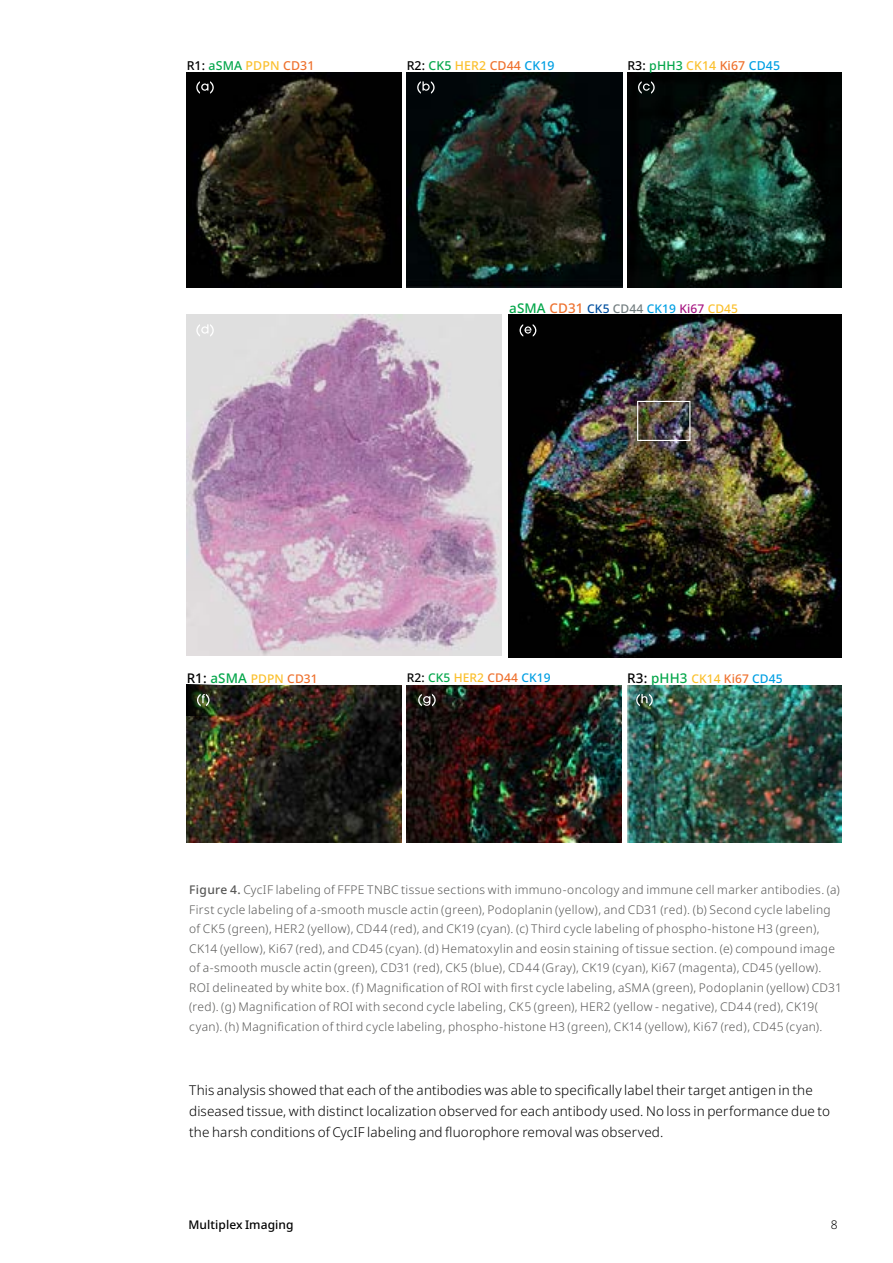
<style>
.page{position:relative;width:893px;height:1263px;background:#fff}
.page>*{position:absolute;margin:0;border:0;box-sizing:border-box;transform-origin:0 0}
.t1{font:300 13.5px/21px "Noto Sans";letter-spacing:.01em;color:#000}
.t2{font:500 13.35px "Noto Sans";letter-spacing:.01em;color:#04a64a}
.t3{font:500 12.3px "Noto Sans";letter-spacing:.01em;color:#04a64a}
.t4{font:500 12.3px "Noto Sans";letter-spacing:.01em;color:#fbc02d}
.t5{font:300 12px/19.5px "Noto Sans";letter-spacing:.03em;color:#575756}
.t6{font:500 12px "Noto Sans";letter-spacing:.01em;color:#fbc02d}
.t7{font:500 12px "Noto Sans";letter-spacing:.005em;color:#000}
.t8{font:300 12px "Noto Sans";color:#000}
.s1{color:#000}
.s2{color:#fbc02d}
.s3{color:#ee712e}
.s4{color:#04a64a}
.s5{color:#009fe3}
.s6{font-size:12px;color:#004f9f}
.s7{font-size:12px;color:#717c7e}
.s8{font-size:12px;color:#009fe3}
.s9{font-size:12px;color:#a71681}
.s10{font-size:12px;color:#fbc02d}
.s11{font-size:12px;color:#ee712e}
.s12{font-weight:500}
</style>
<div class="page">
<img style="left:187px;top:73px;width:214px;height:214px">
<img style="left:407px;top:73px;width:215px;height:214px">
<img style="left:627px;top:73px;width:215px;height:214px">
<img style="left:187px;top:685px;width:214px;height:157px">
<img style="left:407px;top:685px;width:214px;height:157px">
<img style="left:627px;top:685px;width:215px;height:157px">
<svg style="left:187px;top:684px;width:33px;height:32px"></svg>
<img style="left:508px;top:314px;width:334px;height:343px">
<div style="left:637px;top:401px;width:53px;height:40px;border:1px solid #fff"></div>
<img style="left:187px;top:314px;width:314px;height:342px">
<svg style="left:196px;top:81px;width:18px;height:13px"></svg>
<svg style="left:196px;top:324px;width:18px;height:13px"></svg>
<svg style="left:417px;top:81px;width:18px;height:13px"></svg>
<svg style="left:520px;top:324px;width:16px;height:13px"></svg>
<svg style="left:418px;top:694px;width:18px;height:12px"></svg>
<svg style="left:638px;top:81px;width:17px;height:13px"></svg>
<svg style="left:197px;top:694px;width:13px;height:12px"></svg>
<svg style="left:636px;top:694px;width:17px;height:12px"></svg>
<p class="t3" style="left:187px;top:58px;width:129px"><span class="s1">R1:</span> aSMA <span class="s2">PDPN</span> <span class="s3">CD31</span></p>
<p class="t4" style="left:407px;top:58px;width:149px"><span class="s1">R2:</span> <span class="s4">CK5</span> HER2 <span class="s3">CD44</span> <span class="s5">CK19</span></p>
<p class="t3" style="left:627px;top:58px;width:154px"><span class="s1">R3:</span> pHH3 <span class="s2">CK14</span> <span class="s3">Ki67</span> <span class="s5">CD45</span></p>
<p class="t2" style="left:509px;top:300px;width:230px">aSMA <span class="s3">CD31</span> <span class="s6">CK5</span> <span class="s7">CD44</span> <span class="s8">CK19</span> <span class="s9">Ki67</span> <span class="s10">CD45</span></p>
<p class="t2" style="left:187px;top:671px;width:133px"><span class="s1">R1:</span> aSMA <span class="s10">PDPN</span> <span class="s11">CD31</span></p>
<p class="t6" style="left:407px;top:670px;width:145px"><span class="s1">R2:</span> <span class="s4">CK5</span> HER2 <span class="s3">CD44</span> <span class="s5">CK19</span></p>
<p class="t2" style="left:627px;top:671px;width:157px"><span class="s1">R3:</span> pHH3 <span class="s10">CK14</span> <span class="s11">Ki67</span> <span class="s8">CD45</span></p>
<p class="t5" style="left:189px;top:880px;width:654px"><span class="s12">Figure 4.</span> CycIF labeling of FFPE TNBC tissue sections with immuno-oncology and immune cell marker antibodies. (a)<br>First cycle labeling of a-smooth muscle actin (green), Podoplanin (yellow), and CD31 (red). (b) Second cycle labeling of CK5 (green), HER2 (yellow), CD44 (red), and CK19 (cyan). (c) Third cycle labeling of phospho-histone H3 (green), CK14 (yellow), Ki67 (red), and CD45 (cyan). (d) Hematoxylin and eosin staining of tissue section. (e) compound image of a-smooth muscle actin (green), CD31 (red), CK5 (blue), CD44 (Gray), CK19 (cyan), Ki67 (magenta), CD45 (yellow).<br>ROI delineated by white box. (f) Magnification of ROI with first cycle labeling, aSMA (green), Podoplanin (yellow) CD31 (red). (g) Magnification of ROI with second cycle labeling, CK5 (green), HER2 (yellow - negative), CD44 (red), CK19( cyan). (h) Magnification of third cycle labeling, phospho-histone H3 (green), CK14 (yellow), Ki67 (red), CD45 (cyan).</p>
<p class="t1" style="left:189px;top:1080px;width:642px">This analysis showed that each of the antibodies was able to specifically label their target antigen in the diseased tissue, with distinct localization observed for each antibody used. No loss in performance due to the harsh conditions of CycIF labeling and fluorophore removal was observed.</p>
<p class="t7" style="left:189px;top:1218px;width:107px">Multiplex Imaging</p>
<p class="t8" style="left:831px;top:1218px;width:8px">8</p>
</div>
